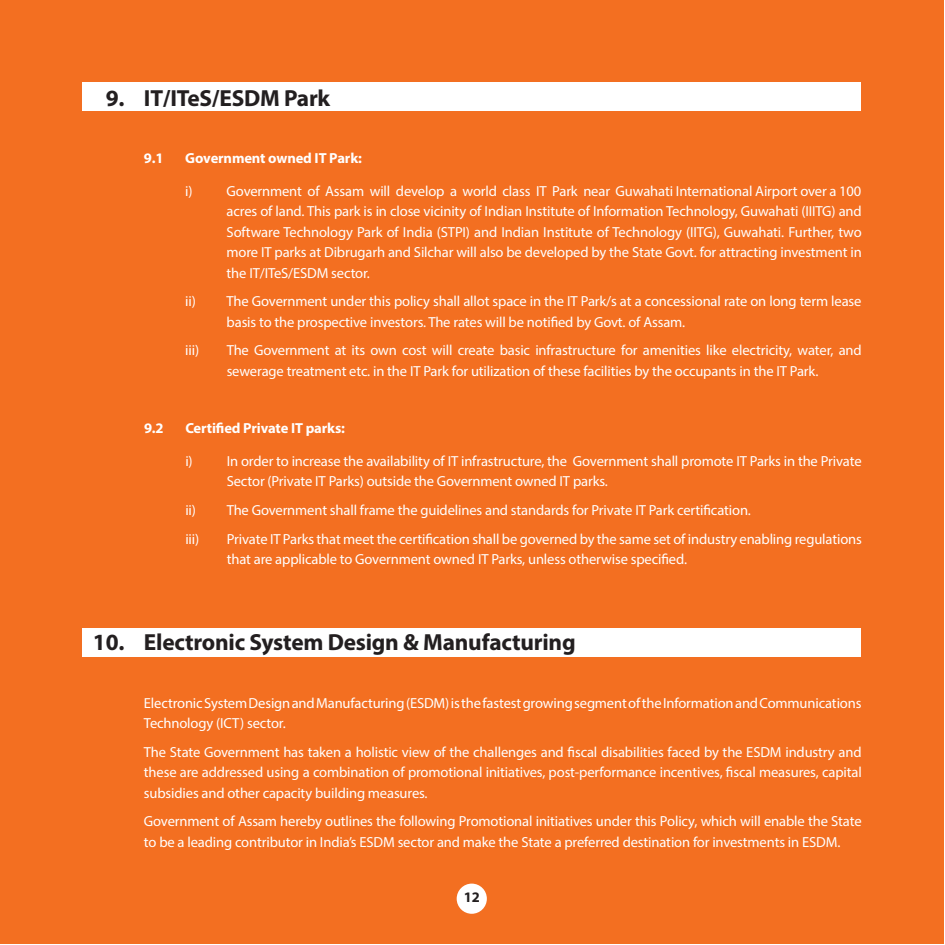
<style>
.page{position:relative;width:945px;height:945px;background:#fff}
.page>*{position:absolute;margin:0;border:0;box-sizing:border-box;transform-origin:0 0}
.t1{font:700 23.4px "Myriad Pro";letter-spacing:-.01em;color:#231f20}
.t2{font:14.55px/20.4px "Myriad Pro";letter-spacing:-.01em;color:#fff}
.t3{font:700 14.55px "Myriad Pro";letter-spacing:-.01em;color:#fff}
.t4{font:700 14.55px "Myriad Pro";color:#231f20}
</style>
<div class="page">
<div style="left:0;top:0;width:944px;height:944px;background:#f36f21"></div>
<div style="left:457px;top:883px;width:30px;height:31px;background:#fff;border-radius:50%"></div>
<div style="left:82px;top:82px;width:779px;height:29px;background:#fff"></div>
<div style="left:82px;top:627px;width:779px;height:29px;background:#fff"></div>
<h1 class="t1" style="left:106px;top:83px;width:226px">9. IT/ITeS/ESDM Park</h1>
<p class="t3" style="left:144px;top:149px;width:21px">9.1</p>
<p class="t3" style="left:185px;top:149px;width:178px">Government owned IT Park:</p>
<p class="t2" style="left:227px;top:181px;width:637px;text-align:justify;text-indent:-41px">i) Government of Assam will develop a world class IT Park near Guwahati International Airport over a 100 acres of land. This park is in close vicinity of Indian Institute of Information Technology, Guwahati (IIITG) and Software Technology Park of India (STPI) and Indian Institute of Technology (IITG), Guwahati. Further, two more IT parks at Dibrugarh and Silchar will also be developed by the State Govt. for attracting investment in the IT/ITeS/ESDM sector.</p>
<p class="t2" style="left:227px;top:291px;width:636px;text-indent:-41px">ii) The Government under this policy shall allot space in the IT Park/s at a concessional rate on long term lease basis to the prospective investors. The rates will be notified by Govt. of Assam.</p>
<p class="t2" style="left:185px;top:340px;width:15px">iii)</p>
<p class="t2" style="left:227px;top:340px;width:637px">The Government at its own cost will create basic infrastructure for amenities like electricity, water, and sewerage treatment etc. in the IT Park for utilization of these facilities by the occupants in the IT Park.</p>
<p class="t3" style="left:144px;top:419px;width:21px">9.2</p>
<p class="t3" style="left:185px;top:419px;width:161px">Certified Private IT parks:</p>
<p class="t2" style="left:227px;top:451px;width:637px;text-indent:-41px">i) In order to increase the availability of IT infrastructure, the Government shall promote IT Parks in the Private<br>Sector (Private IT Parks) outside the Government owned IT parks.</p>
<p class="t2" style="left:185px;top:496px;width:567px;line-height:28.7px">ii) The Government shall frame the guidelines and standards for Private IT Park certification. iii)</p>
<p class="t2" style="left:227px;top:528px;width:637px">Private IT Parks that meet the certification shall be governed by the same set of industry enabling regulations that are applicable to Government owned IT Parks, unless otherwise specified.</p>
<h1 class="t1" style="left:93px;top:627px;width:484px">10. Electronic System Design &amp; Manufacturing</h1>
<p class="t2" style="left:144px;top:692px;width:719px">Electronic System Design and Manufacturing (ESDM) is the fastest growing segment of the Information and Communications<br>Technology (ICT) sector.</p>
<p class="t2" style="left:144px;top:741px;width:719px;text-align:justify">The State Government has taken a holistic view of the challenges and fiscal disabilities faced by the ESDM industry and these are addressed using a combination of promotional initiatives, post-performance incentives, fiscal measures, capital subsidies and other capacity building measures.</p>
<p class="t2" style="left:144px;top:811px;width:719px">Government of Assam hereby outlines the following Promotional initiatives under this Policy, which will enable the State to be a leading contributor in India’s ESDM sector and make the State a preferred destination for investments in ESDM.</p>
<p class="t4" style="left:464px;top:887px;width:18px">12</p>
</div>
